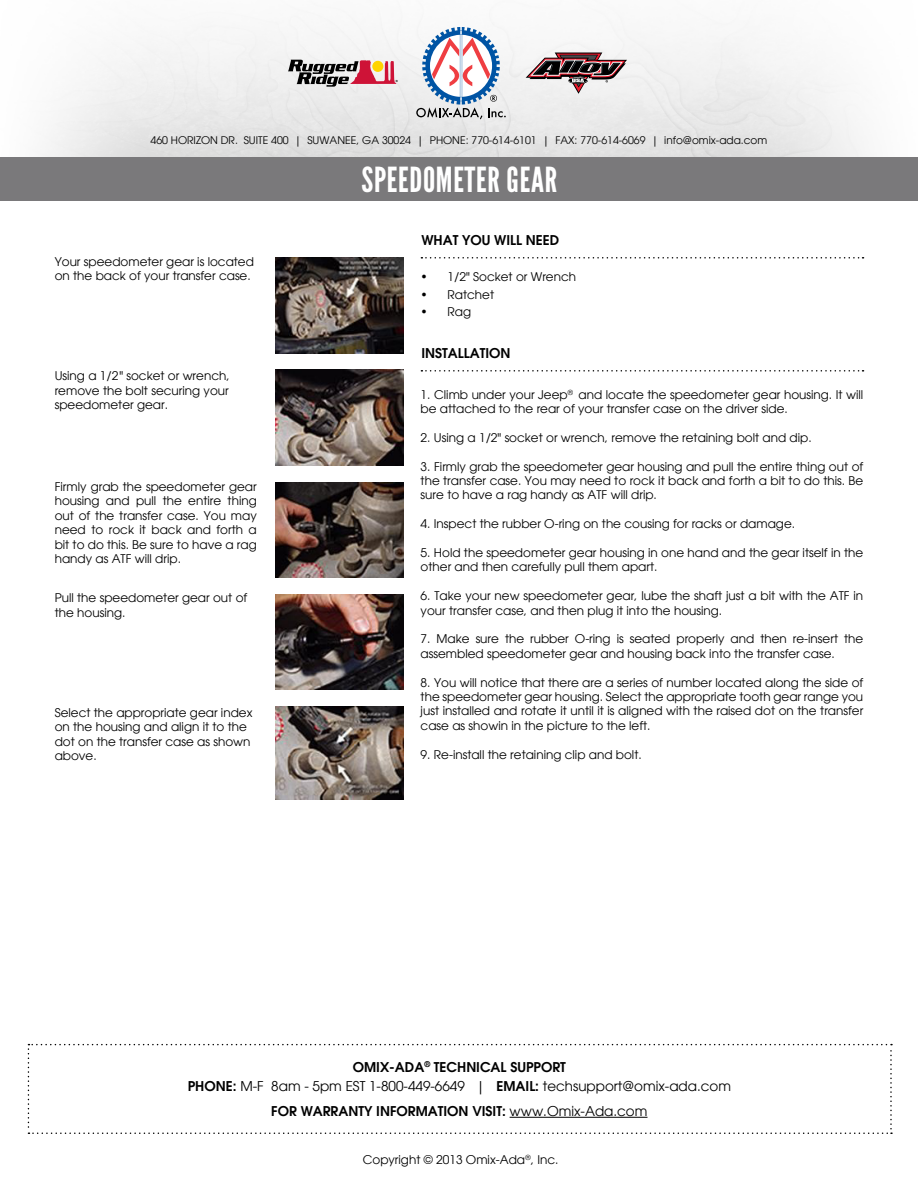
<style>
.page{position:relative;width:918px;height:1188px;background:#fff}
.page>*{position:absolute;margin:0;border:0;box-sizing:border-box;transform-origin:0 0}
.t1{font:34.5px "League Gothic";letter-spacing:.02em;color:#fff}
.t2{font:13.5px/19.2px "Avant Garde";color:#000;text-align:center}
.t3{font:600 13.5px "Avant Garde";color:#000}
.t4{font:12px/14.4px "Avant Garde";color:#000}
.t5{font:10.5px "Avant Garde";color:#000}
.s1{font-weight:600}
.s2{font-weight:400}
</style>
<div class="page">
<svg style="left:416px;top:27px;width:90px;height:92px"></svg>
<svg style="left:526px;top:53px;width:101px;height:41px"></svg>
<svg style="left:288px;top:60px;width:110px;height:27px"></svg>
<div style="left:1px;top:157px;width:917px;height:44px;background:#7a797b"></div>
<svg style="left:28px;top:1044px;width:864px;height:90px"></svg>
<hr style="left:510px;top:1117px;width:138px;height:1px;background:#000">
<img style="left:275px;top:257px;width:128px;height:96px">
<img style="left:275px;top:370px;width:128px;height:95px">
<img style="left:275px;top:482px;width:128px;height:96px">
<img style="left:275px;top:594px;width:128px;height:96px">
<img style="left:275px;top:706px;width:128px;height:94px">
<svg style="left:421px;top:257px;width:443px;height:2px"></svg>
<svg style="left:421px;top:370px;width:443px;height:2px"></svg>
<p class="t5" style="left:151px;top:134px;width:618px">460 HORIZON DR. SUITE 400 | SUWANEE, GA 30024 | PHONE: 770-614-6101 | FAX: 770-614-6069 | info@omix-ada.com</p>
<h1 class="t1" style="left:362px;top:160px;width:197px">SPEEDOMETER GEAR</h1>
<p class="t4" style="left:55px;top:255px;width:201px">Your speedometer gear is located on the back of your transfer case.</p>
<p class="t4" style="left:55px;top:369px;width:177px;text-align:justify">Using a 1/2" socket or wrench, remove the bolt securing your speedometer gear.</p>
<p class="t4" style="left:55px;top:480px;width:204px;text-align:justify">Firmly grab the speedometer gear housing and pull the entire thing out of the transfer case. You may need to rock it back and forth a bit to do this. Be sure to have a rag handy as ATF will drip.</p>
<p class="t4" style="left:55px;top:591px;width:194px">Pull the speedometer gear out of the housing.</p>
<p class="t4" style="left:55px;top:705px;width:199px">Select the appropriate gear index on the housing and align it to the dot on the transfer case as shown above.</p>
<p class="t3" style="left:421px;top:231px;width:139px">WHAT YOU WILL NEED</p>
<p class="t4" style="left:421px;top:270px;width:157px">• 1/2" Socket or Wrench</p>
<p class="t4" style="left:421px;top:287px;width:75px">• Ratchet</p>
<p class="t4" style="left:421px;top:305px;width:52px">• Rag</p>
<p class="t3" style="left:421px;top:344px;width:91px">INSTALLATION</p>
<p class="t4" style="left:421px;top:387px;width:444px">1. Climb under your Jeep<sup>®</sup> and locate the speedometer gear housing. It will be attached to the rear of your transfer case on the driver side.</p>
<p class="t4" style="left:421px;top:430px;width:393px">2. Using a 1/2" socket or wrench, remove the retaining bolt and dip.</p>
<p class="t4" style="left:421px;top:459px;width:444px;text-align:justify">3. Firmly grab the speedometer gear housing and pull the entire thing out of the transfer case. You may need to rock it back and forth a bit to do this. Be sure to have a rag handy as ATF will drip.</p>
<p class="t4" style="left:421px;top:517px;width:376px">4. Inspect the rubber O-ring on the cousing for racks or damage.</p>
<p class="t4" style="left:421px;top:546px;width:444px">5. Hold the speedometer gear housing in one hand and the gear itself in the other and then carefully pull them apart.</p>
<p class="t4" style="left:421px;top:589px;width:444px">6. Take your new speedometer gear, lube the shaft just a bit with the ATF in your transfer case, and then plug it into the housing.</p>
<p class="t4" style="left:421px;top:632px;width:444px">7. Make sure the rubber O-ring is seated properly and then re-insert the assembled speedometer gear and housing back into the transfer case.</p>
<p class="t4" style="left:421px;top:675px;width:444px;text-align:justify">8. You will notice that there are a series of number located along the side of the speedometer gear housing. Select the appropriate tooth gear range you just installed and rotate it until it is aligned with the raised dot on the transfer case as showin in the picture to the left.</p>
<p class="t4" style="left:421px;top:747px;width:223px">9. Re-install the retaining clip and bolt.</p>
<p class="t2" style="left:188px;top:1057px;width:545px"><span class="s1">OMIX-ADA</span><sup>®</sup> <span class="s1">TECHNICAL SUPPORT<br>PHONE:</span> M-F 8am - 5pm EST 1-800-449-6649 | <span class="s1">EMAIL:</span> techsupport@omix-ada.com</p>
<p class="t3" style="left:271px;top:1102px;width:378px">FOR WARRANTY INFORMATION VISIT: <span class="s2">www.Omix-Ada.com</span></p>
<p class="t4" style="left:363px;top:1153px;width:197px">Copyright © 2013 Omix-Ada<sup>®</sup>, Inc.</p>
</div>
